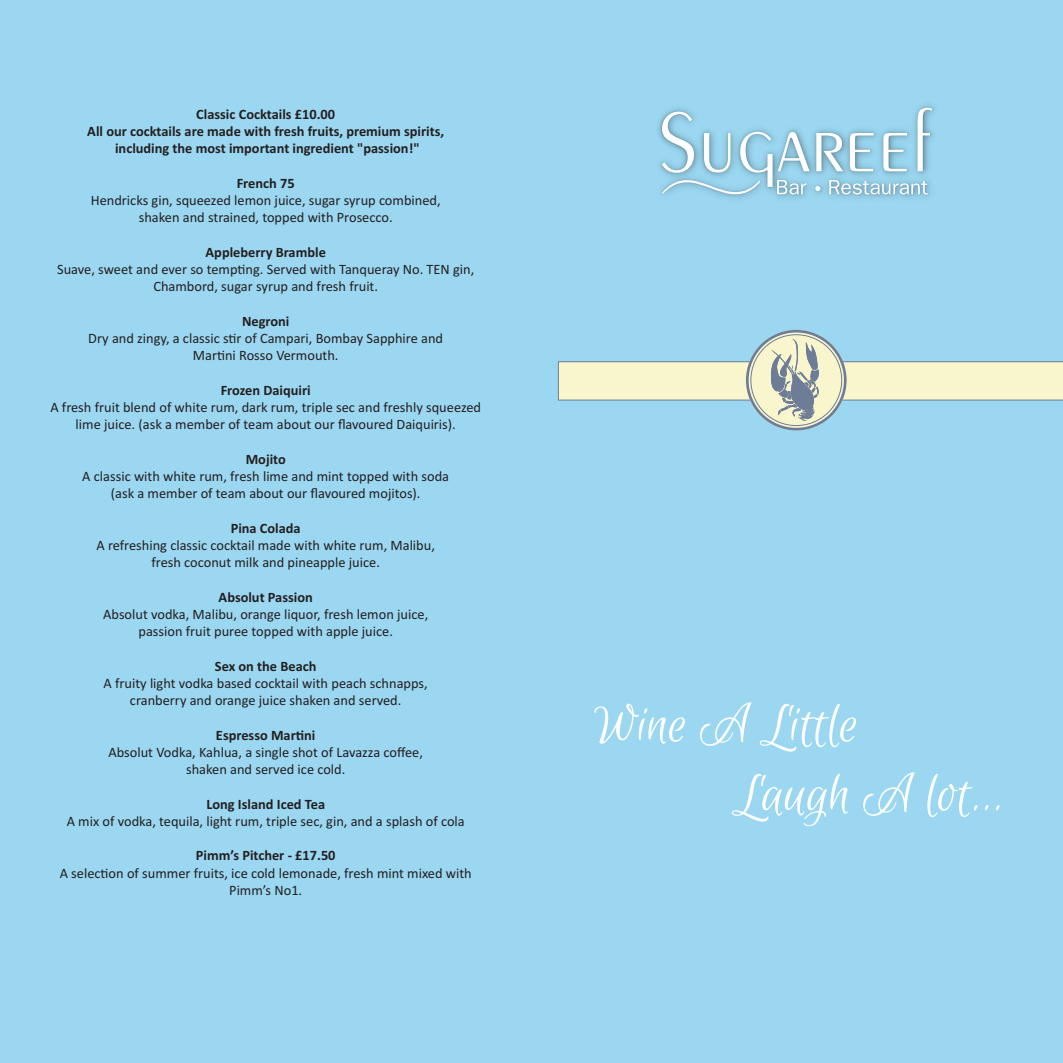
<style>
.page{position:relative;width:1063px;height:1063px;background:#9bd7f1}
.page>*{position:absolute;margin:0;border:0;box-sizing:border-box;transform-origin:0 0}
.t1{font:59px/70px "Euphoria Script";color:#fff}
.t2{font:14.38px/17.2px "Calibri";color:#231f20;text-align:center}
.t3{font:700 14.38px/17.2px "Calibri";color:#231f20;text-align:center}
</style>
<div class="page">
<img style="left:658px;top:105px;width:277px;height:94px">
<svg style="left:662px;top:108px;width:270px;height:86px"></svg>
<svg style="left:558px;top:329px;width:505px;height:102px"></svg>
<p class="t3" style="left:87px;top:105px;width:358px">Classic Cocktails £10.00<br>All our cocktails are made with fresh fruits, premium spirits, including the most important ingredient "passion!"</p>
<p class="t3" style="left:237px;top:174px;width:60px">French 75</p>
<p class="t2" style="left:91px;top:191px;width:351px">Hendricks gin, squeezed lemon juice, sugar syrup combined, shaken and strained, topped with Prosecco.</p>
<p class="t3" style="left:206px;top:243px;width:122px">Appleberry Bramble</p>
<p class="t2" style="left:57px;top:260px;width:419px">Suave, sweet and ever so tempting. Served with Tanqueray No. TEN gin,<br>Chambord, sugar syrup and fresh fruit.</p>
<p class="t3" style="left:242px;top:312px;width:49px">Negroni</p>
<p class="t2" style="left:88px;top:329px;width:356px">Dry and zingy, a classic stir of Campari, Bombay Sapphire and<br>Martini Rosso Vermouth.</p>
<p class="t3" style="left:221px;top:381px;width:92px">Frozen Daiquiri</p>
<p class="t2" style="left:50px;top:398px;width:432px">A fresh fruit blend of white rum, dark rum, triple sec and freshly squeezed lime juice. (ask a member of team about our flavoured Daiquiris).</p>
<p class="t3" style="left:246px;top:450px;width:42px">Mojito</p>
<p class="t2" style="left:82px;top:467px;width:368px">A classic with white rum, fresh lime and mint topped with soda (ask a member of team about our flavoured mojitos).</p>
<p class="t3" style="left:231px;top:519px;width:72px">Pina Colada</p>
<p class="t2" style="left:97px;top:536px;width:340px">A refreshing classic cocktail made with white rum, Malibu, fresh coconut milk and pineapple juice.</p>
<p class="t3" style="left:219px;top:588px;width:96px">Absolut Passion</p>
<p class="t2" style="left:103px;top:605px;width:327px">Absolut vodka, Malibu, orange liquor, fresh lemon juice, passion fruit puree topped with apple juice.</p>
<p class="t3" style="left:215px;top:657px;width:103px">Sex on the Beach</p>
<p class="t2" style="left:104px;top:674px;width:326px">A fruity light vodka based cocktail with peach schnapps, cranberry and orange juice shaken and served.</p>
<p class="t3" style="left:216px;top:726px;width:101px">Espresso Martini</p>
<p class="t2" style="left:108px;top:743px;width:316px">Absolut Vodka, Kahlua, a single shot of Lavazza coffee, shaken and served ice cold.</p>
<p class="t3" style="left:206px;top:795px;width:120px">Long Island Iced Tea</p>
<p class="t2" style="left:67px;top:812px;width:400px">A mix of vodka, tequila, light rum, triple sec, gin, and a splash of cola</p>
<p class="t3" style="left:196px;top:847px;width:141px">Pimm’s Pitcher - £17.50</p>
<p class="t2" style="left:60px;top:864px;width:414px">A selection of summer fruits, ice cold lemonade, fresh mint mixed with<br>Pimm’s No1.</p>
<h1 class="t1" style="left:735px;top:688px;width:271px;text-indent:-141px">Wine A Little<br>Laugh A lot...</h1>
</div>
